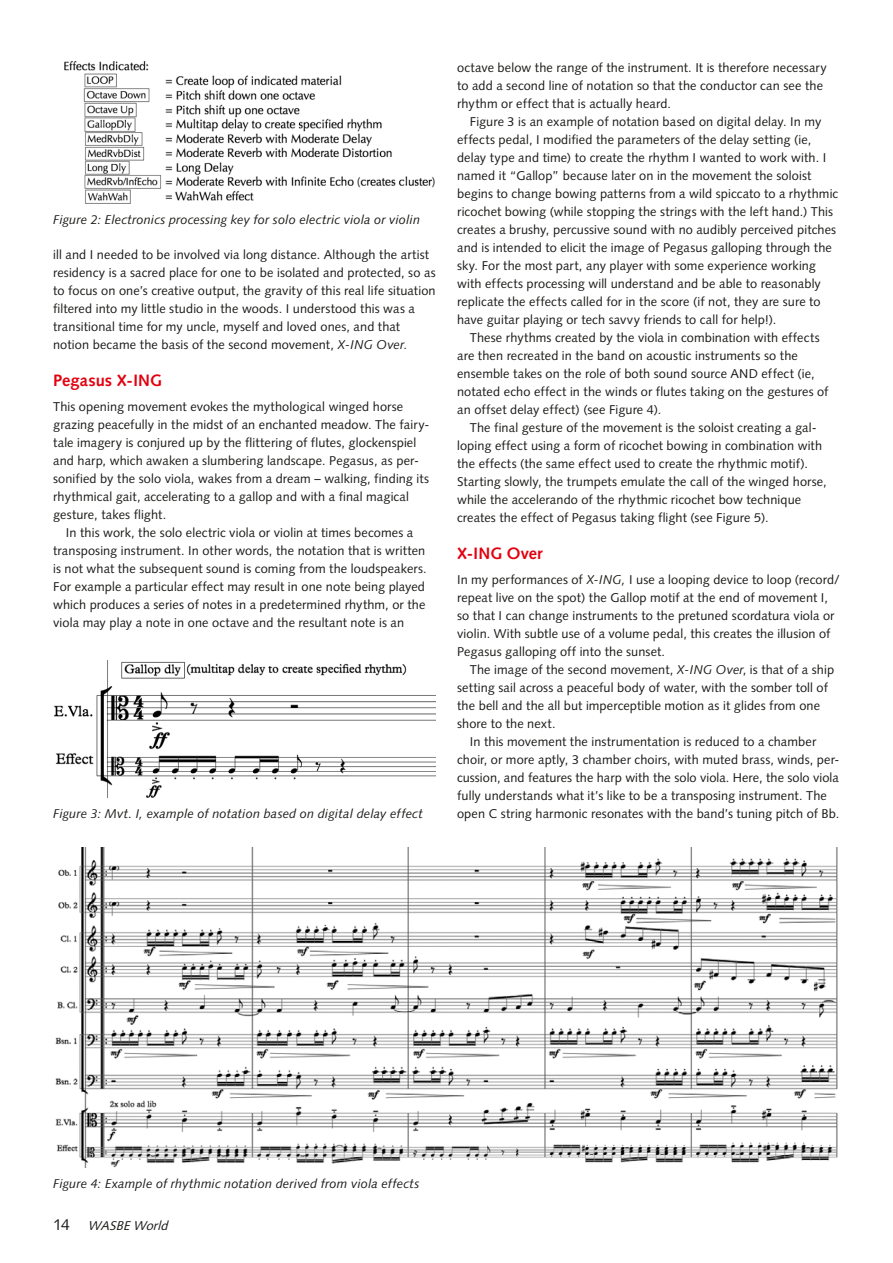
<style>
.page{position:relative;width:893px;height:1263px;background:#fff}
.page>*{position:absolute;margin:0;border:0;box-sizing:border-box;transform-origin:0 0}
.t1{font:700 16.5px "Syntax";letter-spacing:.005em;color:#e3000f}
.t2{font:12.75px/18px "Syntax";letter-spacing:.01em;color:#1a1a18}
.t3{font:italic 12.75px "Syntax";letter-spacing:.005em;color:#1a1a18}
.t4{font:italic 12.75px "Syntax";color:#1a1a18}
.s1{font-style:italic}
.s2{font-style:normal;font-size:15.75px}
</style>
<div class="page">
<img style="left:64px;top:62px;width:371px;height:141px">
<img style="left:53px;top:661px;width:383px;height:137px">
<img style="left:55px;top:847px;width:783px;height:320px">
<p class="t3" style="left:53px;top:212px;width:369px">Figure 2: Electronics processing key for solo electric viola or violin</p>
<p class="t2" style="left:53px;top:245px;width:384px">ill and I needed to be involved via long distance. Although the artist residency is a sacred place for one to be isolated and protected, so as to focus on one’s creative output, the gravity of this real life situation filtered into my little studio in the woods. I understood this was a transitional time for my uncle, myself and loved ones, and that notion became the basis of the second movement, <span class="s1">X-ING Over</span>.</p>
<p class="t1" style="left:53px;top:371px;width:110px">Pegasus X-ING</p>
<p class="t2" style="left:53px;top:397px;width:378px">This opening movement evokes the mythological winged horse grazing peacefully in the midst of an enchanted meadow. The fairy&shy;tale imagery is conjured up by the flittering of flutes, glockenspiel and harp, which awaken a slumbering landscape. Pegasus, as per&shy;sonified by the solo viola, wakes from a dream – walking, finding its rhythmical gait, accelerating to a gallop and with a final magical gesture, takes flight.</p>
<p class="t2" style="left:53px;top:523px;width:375px;text-indent:13px">In this work, the solo electric viola or violin at times becomes a transposing instrument. In other words, the notation that is written is not what the subsequent sound is coming from the loudspeakers.<br>For example a particular effect may result in one note being played which produces a series of notes in a predetermined rhythm, or the viola may play a note in one octave and the resultant note is an</p>
<p class="t3" style="left:53px;top:806px;width:371px">Figure 3: Mvt. I, example of notation based on digital delay effect</p>
<p class="t2" style="left:457px;top:58px;width:371px">octave below the range of the instrument. It is therefore necessary to add a second line of notation so that the conductor can see the rhythm or effect that is actually heard.</p>
<p class="t2" style="left:457px;top:112px;width:383px;text-indent:13px">Figure 3 is an example of notation based on digital delay. In my effects pedal, I modified the parameters of the delay setting (ie, delay type and time) to create the rhythm I wanted to work with. I named it “Gallop” because later on in the movement the soloist begins to change bowing patterns from a wild spiccato to a rhythmic ricochet bowing (while stopping the strings with the left hand.) This creates a brushy, percussive sound with no audibly perceived pitches and is intended to elicit the image of Pegasus galloping through the sky. For the most part, any player with some experience working with effects processing will understand and be able to reasonably replicate the effects called for in the score (if not, they are sure to have guitar playing or tech savvy friends to call for help!).</p>
<p class="t2" style="left:457px;top:328px;width:373px;text-indent:13px">These rhythms created by the viola in combination with effects are then recreated in the band on acoustic instruments so the ensemble takes on the role of both sound source AND effect (ie, notated echo effect in the winds or flutes taking on the gestures of an offset delay effect) (see Figure 4).</p>
<p class="t2" style="left:457px;top:418px;width:371px;text-indent:13px">The final gesture of the movement is the soloist creating a gal&shy;loping effect using a form of ricochet bowing in combination with the effects (the same effect used to create the rhythmic motif).<br>Starting slowly, the trumpets emulate the call of the winged horse, while the accelerando of the rhythmic ricochet bow technique creates the effect of Pegasus taking flight (see Figure 5).</p>
<p class="t1" style="left:457px;top:544px;width:87px">X-ING Over</p>
<p class="t2" style="left:457px;top:570px;width:384px">In my performances of <span class="s1">X-ING,</span> I use a looping device to loop (record/ repeat live on the spot) the Gallop motif at the end of movement I, so that I can change instruments to the pretuned scordatura viola or violin. With subtle use of a volume pedal, this creates the illusion of Pegasus galloping off into the sunset.</p>
<p class="t2" style="left:457px;top:660px;width:378px;text-indent:13px">The image of the second movement, <span class="s1">X-ING Over</span>, is that of a ship setting sail across a peaceful body of water, with the somber toll of the bell and the all but imperceptible motion as it glides from one shore to the next.</p>
<p class="t2" style="left:457px;top:732px;width:384px;text-indent:13px">In this movement the instrumentation is reduced to a chamber choir, or more aptly, 3 chamber choirs, with muted brass, winds, per&shy;cussion, and features the harp with the solo viola. Here, the solo viola fully understands what it’s like to be a transposing instrument. The open C string harmonic resonates with the band’s tuning pitch of Bb.</p>
<p class="t3" style="left:53px;top:1176px;width:368px">Figure 4: Example of rhythmic notation derived from viola effects</p>
<p class="t4" style="left:53px;top:1218px;width:120px"><span class="s2">1 4</span> WASBEWorld</p>
</div>
